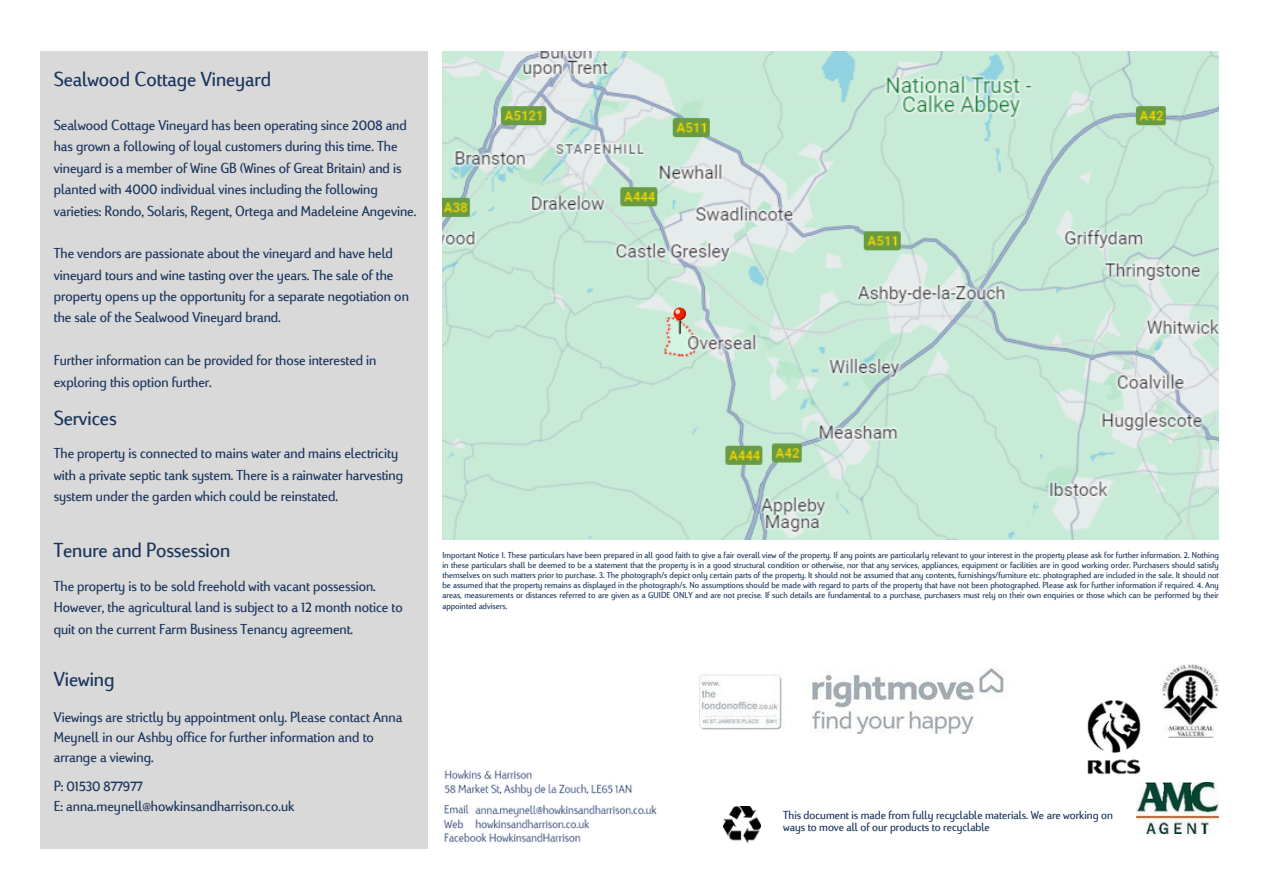
<style>
.page{position:relative;width:1263px;height:894px;background:#fff}
.page>*{position:absolute;margin:0;border:0;box-sizing:border-box;transform-origin:0 0}
.t1{font:21px "Viato";color:#1b365d}
.t2{font:15px/21.3px "Viato";color:#1b365d}
.t3{font:12px/12.3px "Viato";color:#1b365d}
.t4{font:9px/10.2px "Viato";letter-spacing:.005em;color:#1b365d;text-align:justify}
</style>
<div class="page">
<img style="left:700px;top:674px;width:82px;height:56px">
<img style="left:724px;top:806px;width:37px;height:36px">
<img style="left:810px;top:668px;width:197px;height:65px">
<img style="left:1137px;top:782px;width:82px;height:51px">
<img style="left:1163px;top:664px;width:56px;height:73px">
<img style="left:1087px;top:700px;width:75px;height:86px">
<img style="left:442px;top:51px;width:777px;height:488px">
<div style="left:40px;top:51px;width:388px;height:796px;background:#d9d9d9"></div>
<img style="left:443px;top:770px;width:214px;height:73px">
<svg style="left:673px;top:307px;width:13px;height:13px"></svg>
<svg style="left:675px;top:308px;width:11px;height:26px"></svg>
<p class="t1" style="left:54px;top:72px;width:219px">Sealwood Cottage Vineyard</p>
<p class="t2" style="left:54px;top:116px;width:364px">Sealwood Cottage Vineyard has been operating since 2008 and has grown a following of loyal customers during this time. The vineyard is a member of Wine GB (Wines of Great Britain) and is planted with 4000 individual vines including the following varieties: Rondo, Solaris, Regent, Ortega and Madeleine Angevine.</p>
<p class="t2" style="left:54px;top:245px;width:357px">The vendors are passionate about the vineyard and have held vineyard tours and wine tasting over the years. The sale of the property opens up the opportunity for a separate negotiation on the sale of the Sealwood Vineyard brand.</p>
<p class="t2" style="left:54px;top:352px;width:324px">Further information can be provided for those interested in exploring this option further.</p>
<p class="t1" style="left:54px;top:410px;width:64px">Services</p>
<p class="t2" style="left:54px;top:445px;width:351px">The property is connected to mains water and mains electricity with a private septic tank system. There is a rainwater harvesting system under the garden which could be reinstated.</p>
<p class="t1" style="left:54px;top:542px;width:178px">Tenure and Possession</p>
<p class="t2" style="left:54px;top:577px;width:350px">The property is to be sold freehold with vacant possession.<br>However, the agricultural land is subject to a 12 month notice to quit on the current Farm Business Tenancy agreement.</p>
<h2 class="t1" style="left:54px;top:671px;width:62px">Viewing</h2>
<p class="t2" style="left:54px;top:709px;width:350px;line-height:20.1px">Viewings are strictly by appointment only. Please contact Anna<br>Meynell in our Ashby office for further information and to arrange a viewing.</p>
<p class="t2" style="left:54px;top:777px;width:242px;line-height:20.1px">P: 01530 877977<br>E: anna.meynell@howkinsandharrison.co.uk</p>
<h1 class="t4" style="left:442px;top:551px;width:778px">Important Notice 1. These particulars have been prepared in all good faith to give a fair overall view of the property. If any points are particularly relevant to your interest in the property please ask for further information. 2. Nothing in these particulars shall be deemed to be a statement that the property is in a good structural condition or otherwise, nor that any services, appliances, equipment or facilities are in good working order. Purchasers should satisfy themselves on such matters prior to purchase. 3. The photograph/s depict only certain parts of the property. It should not be assumed that any contents, furnishings/furniture etc. photographed are included in the sale. It should not be assumed that the property remains as displayed in the photograph/s. No assumptions should be made with regard to parts of the property that have not been photographed. Please ask for further information if required. 4. Any areas, measurements or distances referred to are given as a GUIDE ONLY and are not precise. If such details are fundamental to a purchase, purchasers must rely on their own enquiries or those which can be performed by their appointed advisers.</h1>
<h2 class="t3" style="left:783px;top:810px;width:331px">This document is made from fully recyclable materials. We are working on ways to move all of our products to recyclable</h2>
</div>
